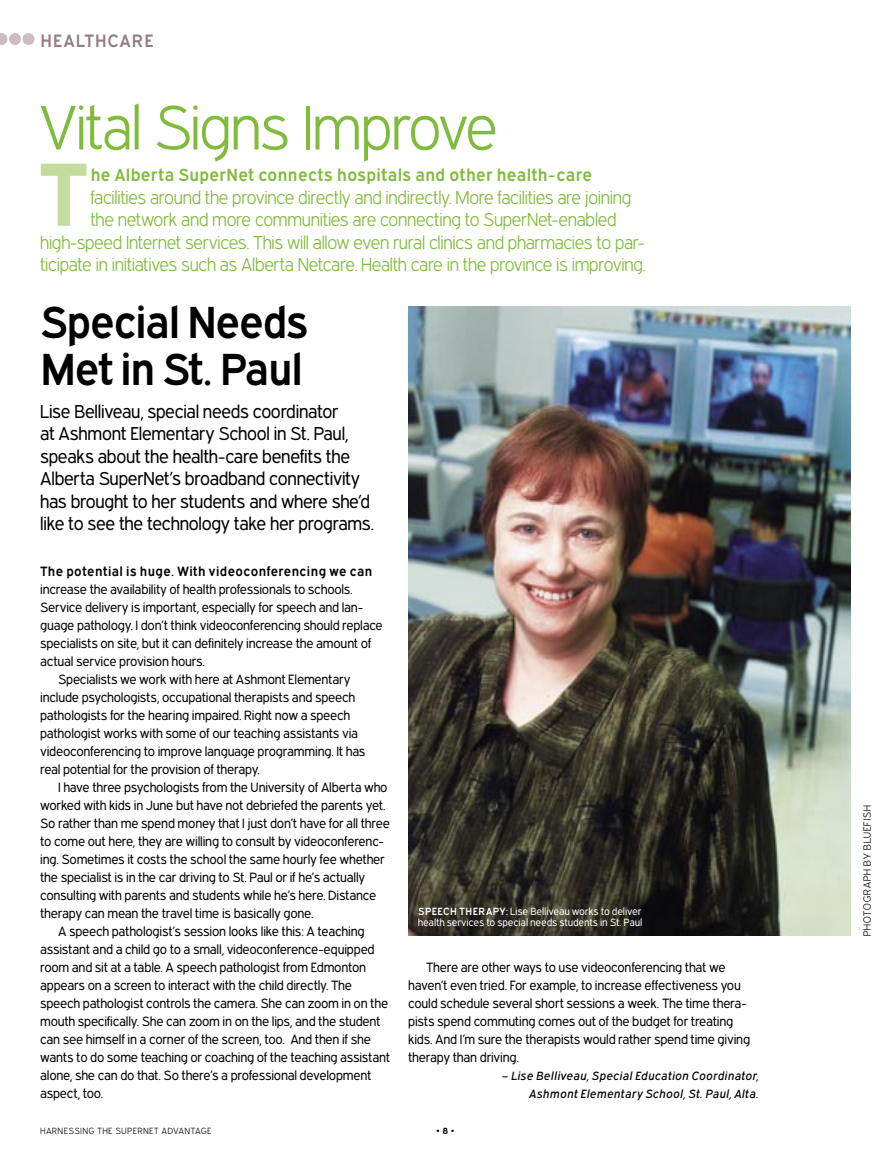
<style>
.page{position:relative;width:891px;height:1161px;background:#fff}
.page>*{position:absolute;margin:0;border:0;box-sizing:border-box;transform-origin:0 0}
.t1{font:700 90px "Expressway";color:#c4db9f}
.header_main{font:300 63px "Expressway";letter-spacing:.01em;color:#80bb3d}
.header_main-2{font:600 45px/46.5px "Expressway";letter-spacing:-.03em;color:#000}
.Intro_copy{font:300 18.75px "Expressway";letter-spacing:.015em;color:#80bb3d}
.copy_no_indent{font:18.75px/22.5px "Expressway";letter-spacing:.015em;color:#000}
.t2{font:600 18px "Expressway";letter-spacing:.06em;color:#937e85}
.Intro_copy-2{font:600 17.7px "Expressway";letter-spacing:.015em;color:#80bb3d}
.copy_indent{font:13.5px/18px "Expressway";letter-spacing:.03em;color:#000}
.copy_no_indent-2{font:13.5px/18px "Expressway";letter-spacing:.03em;color:#000}
.copy_indent-2{font:italic 12px "Expressway";letter-spacing:.03em;color:#000}
.t3{font:10.5px/11.2px "Expressway";letter-spacing:.04em;color:#fff}
.photo_credit{font:300 10.5px "Expressway";letter-spacing:.09em;color:#000}
.t4{font:300 9px "Expressway";letter-spacing:.095em;color:#000}
.s1{font-weight:600}
.s2{font-weight:700}
</style>
<div class="page">
<svg style="left:0;top:33px;width:8px;height:12px"></svg>
<div style="left:9px;top:33px;width:12px;height:12px;background:#cbbec2;border-radius:50%"></div>
<div style="left:22px;top:33px;width:12px;height:12px;background:#cbbec2;border-radius:50%"></div>
<img style="left:408px;top:306px;width:442px;height:630px">
<p class="t2" style="left:40px;top:31px;width:115px">HEALTHCARE</p>
<p class="header_main" style="left:40px;top:93px;width:458px">Vital Signs Improve</p>
<p class="Intro_copy-2" style="left:91px;top:165px;width:503px">he Alberta SuperNet connects hospitals and other health-care</p>
<p class="Intro_copy" style="left:91px;top:187px;width:542px">facilities around the province directly and indirectly. More facilities are joining</p>
<p class="Intro_copy" style="left:91px;top:210px;width:527px">the network and more communities are connecting to SuperNet-enabled</p>
<p class="Intro_copy" style="left:40px;top:232px;width:606px">high-speed Internet services. This will allow even rural clinics and pharmacies to par-</p>
<p class="Intro_copy" style="left:40px;top:255px;width:607px">ticipate in initiatives such as Alberta Netcare. Health care in the province is improving.</p>
<p class="header_main-2" style="left:40px;top:299px;width:270px">Special Needs<br>Met in St. Paul</p>
<p class="copy_no_indent" style="left:40px;top:400px;width:335px">Lise Belliveau, special needs coordinator<br>at Ashmont Elementary School in St. Paul, speaks about the health-care benefits the Alberta SuperNet’s broadband connectivity has brought to her students and where she’d like to see the technology take her programs.</p>
<p class="copy_no_indent-2" style="left:40px;top:562px;width:344px"><span class="s1">The potential is huge. With videoconferencing we can </span>increase the availability of health professionals to schools.<br>Service delivery is important, especially for speech and lan&shy;guage pathology. I don’t think videoconferencing should replace specialists on site, but it can definitely increase the amount of actual service provision hours.</p>
<p class="copy_indent" style="left:40px;top:670px;width:326px;text-indent:18px">Specialists we work with here at Ashmont Elementary include psychologists, occupational therapists and speech pathologists for the hearing impaired. Right now a speech pathologist works with some of our teaching assistants via videoconferencing to improve language programming. It has real potential for the provision of therapy.</p>
<p class="copy_indent" style="left:40px;top:778px;width:351px;text-indent:18px">I have three psychologists from the University of Alberta who worked with kids in June but have not debriefed the parents yet.<br>So rather than me spend money that I just don’t have for all three to come out here, they are willing to consult by videoconferenc&shy;ing. Sometimes it costs the school the same hourly fee whether the specialist is in the car driving to St. Paul or if he’s actually consulting with parents and students while he’s here. Distance therapy can mean the travel time is basically gone.</p>
<p class="copy_indent" style="left:40px;top:922px;width:351px;text-indent:18px">A speech pathologist’s session looks like this: A teaching assistant and a child go to a small, videoconference-equipped room and sit at a table. A speech pathologist from Edmonton appears on a screen to interact with the child directly. The speech pathologist controls the camera. She can zoom in on the mouth specifically. She can zoom in on the lips, and the student can see himself in a corner of the screen, too. And then if she wants to do some teaching or coaching of the teaching assistant alone, she can do that. So there’s a professional development aspect, too.</p>
<p class="t1" style="left:40px;top:142px;width:48px">T</p>
<p class="t3" style="left:418px;top:906px;width:225px"><span class="s1">SPEECH THERAPY:</span> Lise Belliveau works to deliver health services to special needs students in St. Paul</p>
<p class="copy_indent" style="left:408px;top:958px;width:343px;text-indent:18px">There are other ways to use videoconferencing that we haven’t even tried. For example, to increase effectiveness you could schedule several short sessions a week. The time thera&shy;pists spend commuting comes out of the budget for treating kids. And I’m sure the therapists would rather spend time giving therapy than driving.</p>
<p class="copy_indent-2" style="left:502px;top:1069px;width:258px">– Lise Belliveau, Special Education Coordinator,</p>
<p class="copy_indent-2" style="left:529px;top:1087px;width:231px">Ashmont Elementary School, St. Paul, Alta.</p>
<p class="t4" style="left:40px;top:1126px;width:172px">HARNESSING THE SUPERNET ADVANTAGE</p>
<p class="t4" style="left:437px;top:1126px;width:19px">• <span class="s2">8</span> •</p>
<p class="photo_credit" style="left:861px;top:936px;width:132px;rotate:-90deg">PHOTOGRAPH BY BLUEFISH</p>
</div>
